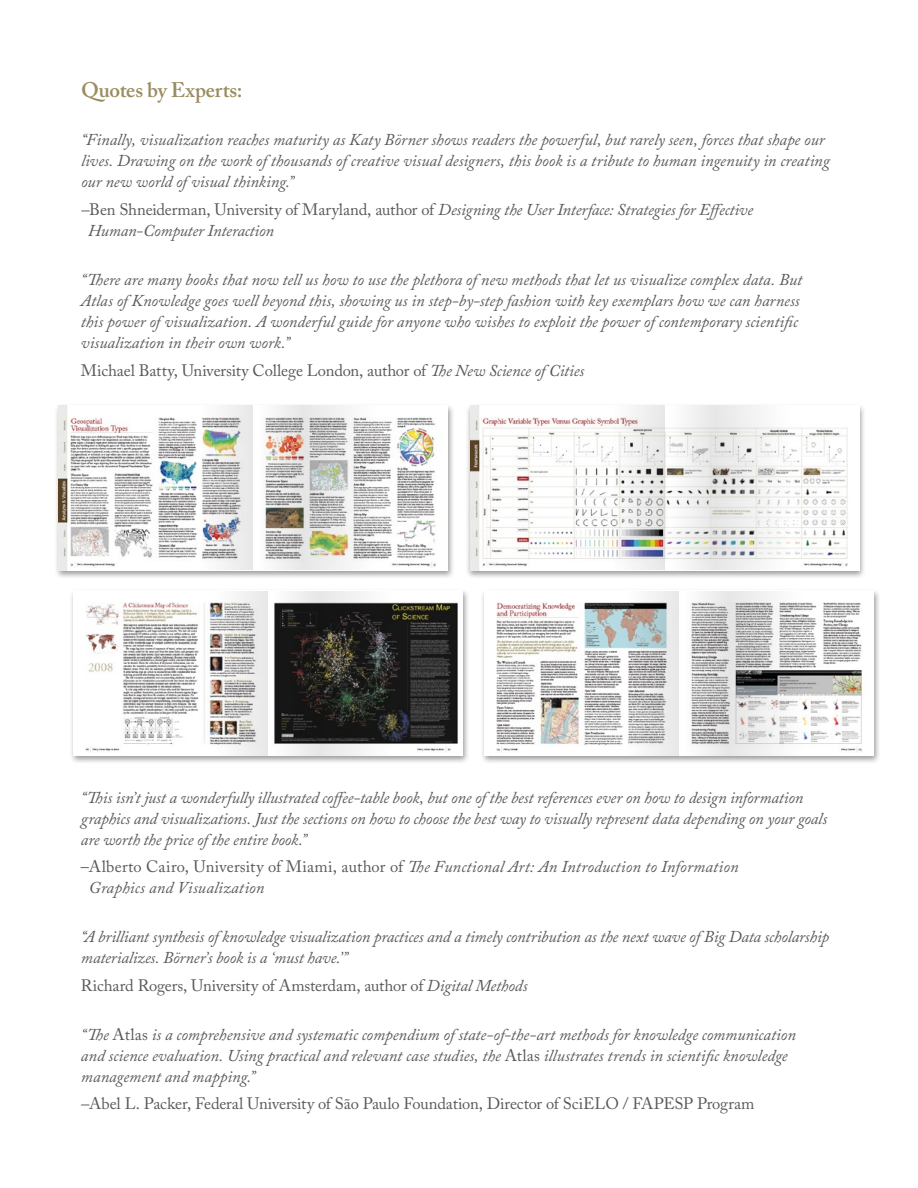
<style>
.page{position:relative;width:918px;height:1188px;background:#fff}
.page>*{position:absolute;margin:0;border:0;box-sizing:border-box;transform-origin:0 0}
.t1{font:600 21px "Adobe Caslon Pro";letter-spacing:-.005em;color:#9a8c60}
.t2{font:italic 16.5px/21px "Adobe Caslon Pro";color:#58595b}
.t3{font:16.5px "Adobe Caslon Pro";letter-spacing:-.01em;color:#58595b}
.s1{font-style:normal}
.s2{font-style:italic}
</style>
<div class="page">
<div style="left:466px;top:403px;width:400px;height:176px;background:#000;opacity:.4"></div>
<svg style="left:665px;top:405px;width:194px;height:165px"></svg>
<svg style="left:470px;top:405px;width:195px;height:165px"></svg>
<div style="left:54px;top:403px;width:401px;height:176px;background:#000;opacity:.4"></div>
<svg style="left:253px;top:405px;width:195px;height:165px"></svg>
<svg style="left:58px;top:405px;width:195px;height:165px"></svg>
<div style="left:69px;top:589px;width:401px;height:175px;background:#000;opacity:.4"></div>
<svg style="left:268px;top:591px;width:195px;height:165px"></svg>
<svg style="left:73px;top:591px;width:195px;height:165px"></svg>
<div style="left:480px;top:589px;width:401px;height:175px;background:#000;opacity:.4"></div>
<svg style="left:679px;top:591px;width:195px;height:165px"></svg>
<svg style="left:484px;top:591px;width:195px;height:165px"></svg>
<p class="t1" style="left:81px;top:77px;width:163px">Quotes by Experts:</p>
<p class="t2" style="left:81px;top:129px;width:750px">“Finally, visualization reaches maturity as Katy Börner shows readers the powerful, but rarely seen, forces that shape our lives. Drawing on the work of thousands of creative visual designers, this book is a tribute to human ingenuity in creating our new world of visual thinking.”</p>
<p class="t2" style="left:88px;top:199px;width:666px;text-indent:-7px">–<span class="s1">Ben Shneiderman, University of Maryland, author of</span> Designing the User Interface: Strategies for Effective<br>Human-Computer Interaction</p>
<p class="t2" style="left:81px;top:269px;width:723px">“There are many books that now tell us how to use the plethora of new methods that let us visualize complex data. But Atlas of Knowledge goes well beyond this, showing us in step-by-step fashion with key exemplars how we can harness this power of visualization. A wonderful guide for anyone who wishes to exploit the power of contemporary scientific visualization in their own work.”</p>
<p class="t3" style="left:81px;top:360px;width:505px">Michael Batty, University College London, author of <span class="s2">The New Science of Cities</span></p>
<p class="t2" style="left:81px;top:786px;width:748px">“This isn’t just a wonderfully illustrated coffee-table book, but one of the best references ever on how to design information graphics and visualizations. Just the sections on how to choose the best way to visually represent data depending on your goals are worth the price of the entire book.”</p>
<p class="t2" style="left:89px;top:856px;width:651px;text-indent:-8px"><span class="s1">–Alberto Cairo, University of Miami, author of</span> The Functional Art: An Introduction to Information<br>Graphics and Visualization</p>
<p class="t2" style="left:81px;top:926px;width:750px">“A brilliant synthesis of knowledge visualization practices and a timely contribution as the next wave of Big Data scholarship materializes. Börner’s book is a ‘must have.’”</p>
<p class="t3" style="left:81px;top:975px;width:448px">Richard Rogers, University of Amsterdam, author of <span class="s2">Digital Methods</span></p>
<p class="t2" style="left:81px;top:1023px;width:717px">“The <span class="s1">Atlas</span> is a comprehensive and systematic compendium of state-of-the-art methods for knowledge communication and science evaluation. Using practical and relevant case studies, the <span class="s1">Atlas</span> illustrates trends in scientific knowledge management and mapping.”</p>
<p class="t3" style="left:81px;top:1094px;width:675px"><span class="s2">–</span>Abel L. Packer, Federal University of São Paulo Foundation, Director of SciELO / FAPESP Program</p>
</div>
